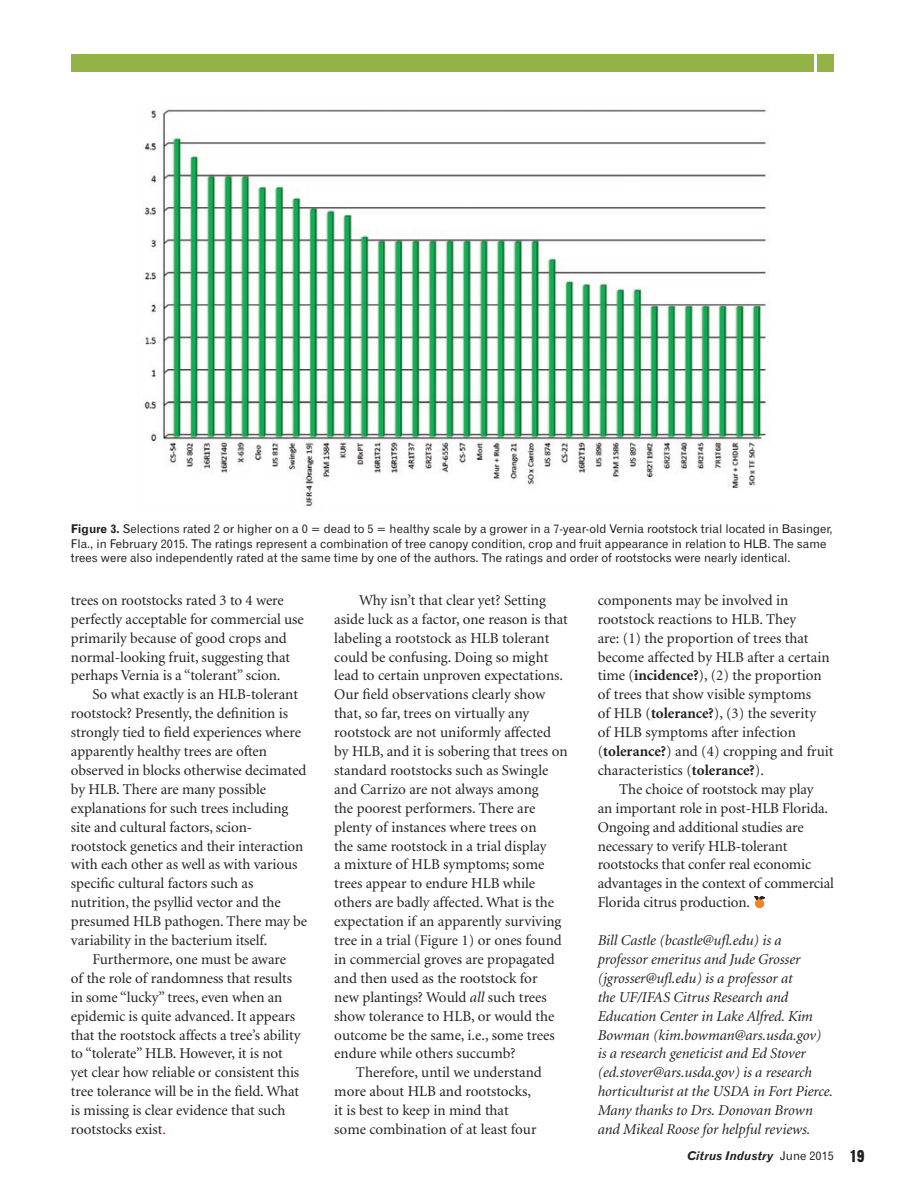
<style>
.page{position:relative;width:905px;height:1188px;background:#fff}
.page>*{position:absolute;margin:0;border:0;box-sizing:border-box;transform-origin:0 0}
.t1{font:15px/18.9px "Minion";letter-spacing:-.005em;color:#231f20}
.t2{font:italic 15px/18.9px "Minion";letter-spacing:-.005em;color:#231f20}
.t3{font:12px/14.4px "Gothic 720 BT Roman B";color:#231f20}
.t4{font:12px "Gothic 720 BT Bold Italic B";color:#231f20}
.s1{font-family:"Gothic 720 BT Bold B"}
.s2{color:#ee1d23}
.s3{font-style:italic}
.s4{font-weight:700}
.s5{font-family:"Gothic 720 BT Roman B"}
.s6{font-family:"Gothic Thirteen";font-size:16.5px}
</style>
<div class="page">
<div style="left:71px;top:54px;width:742px;height:18px;background:#94b347"></div>
<div style="left:817px;top:54px;width:17px;height:18px;background:#94b347"></div>
<img style="left:143px;top:109px;width:626px;height:398px">
<div style="left:755px;top:900px;width:8px;height:8px;background:#f58220;border-radius:50%"></div>
<div style="left:755px;top:899px;width:8px;height:9px;border:1px solid #f58220;border-radius:50%"></div>
<svg style="left:754px;top:896px;width:10px;height:4px"></svg>
<p class="t3" style="left:71px;top:522px;width:763px"><span class="s1">Figure 3.</span> Selections rated 2 or higher on a 0 = dead to 5 = healthy scale by a grower in a 7-year-old Vernia rootstock trial located in Basinger,<br>Fla., in February 2015. The ratings represent a combination of tree canopy condition, crop and fruit appearance in relation to HLB. The same trees were also independently rated at the same time by one of the authors. The ratings and order of rootstocks were nearly identical.</p>
<p class="t1" style="left:71px;top:591px;width:234px">trees on rootstocks rated 3 to 4 were perfectly acceptable for commercial use primarily because of good crops and normal-looking fruit, suggesting that perhaps Vernia is a “tolerant” scion.</p>
<p class="t1" style="left:71px;top:686px;width:238px;text-indent:22px">So what exactly is an HLB-tolerant rootstock? Presently, the definition is strongly tied to field experiences where apparently healthy trees are often observed in blocks otherwise decimated by HLB. There are many possible explanations for such trees including site and cultural factors, scion&shy;rootstock genetics and their interaction with each other as well as with various specific cultural factors such as nutrition, the psyllid vector and the presumed HLB pathogen. There may be variability in the bacterium itself.</p>
<p class="t1" style="left:71px;top:950px;width:231px;text-indent:22px">Furthermore, one must be aware of the role of randomness that results in some “lucky” trees, even when an epidemic is quite advanced. It appears that the rootstock affects a tree’s ability to “tolerate” HLB. However, it is not yet clear how reliable or consistent this tree tolerance will be in the field. What is missing is clear evidence that such rootstocks exist<span class="s2">.</span></p>
<p class="t1" style="left:359px;top:591px;width:188px">Why isn’t that clear yet? Setting</p>
<p class="t1" style="left:334px;top:610px;width:235px">aside luck as a factor, one reason is that</p>
<p class="t1" style="left:334px;top:629px;width:217px">labeling a rootstock as HLB tolerant</p>
<p class="t1" style="left:334px;top:648px;width:215px">could be confusing. Doing so might</p>
<p class="t1" style="left:334px;top:667px;width:230px">lead to certain unproven expectations.</p>
<p class="t1" style="left:334px;top:686px;width:212px">Our field observations clearly show</p>
<p class="t1" style="left:334px;top:705px;width:196px">that, so far, trees on virtually any</p>
<p class="t1" style="left:334px;top:723px;width:218px">rootstock are not uniformly affected</p>
<p class="t1" style="left:334px;top:742px;width:235px">by HLB, and it is sobering that trees on</p>
<p class="t1" style="left:334px;top:761px;width:216px">standard rootstocks such as Swingle</p>
<p class="t1" style="left:334px;top:780px;width:206px">and Carrizo are not always among</p>
<p class="t1" style="left:334px;top:799px;width:203px">the poorest performers. There are</p>
<p class="t1" style="left:334px;top:818px;width:204px">plenty of instances where trees on</p>
<p class="t1" style="left:334px;top:837px;width:214px">the same rootstock in a trial display</p>
<p class="t1" style="left:334px;top:856px;width:211px">a mixture of HLB symptoms; some</p>
<p class="t1" style="left:334px;top:875px;width:202px">trees appear to endure HLB while</p>
<p class="t1" style="left:334px;top:894px;width:221px">others are badly affected. What is the</p>
<p class="t1" style="left:334px;top:912px;width:228px">expectation if an apparently surviving</p>
<p class="t1" style="left:334px;top:931px;width:229px">tree in a trial (Figure 1) or ones found</p>
<p class="t1" style="left:334px;top:950px;width:222px">in commercial groves are propagated</p>
<p class="t1" style="left:334px;top:969px;width:205px">and then used as the rootstock for</p>
<p class="t1" style="left:334px;top:988px;width:214px">new plantings? Would <span class="s3">all</span> such trees</p>
<p class="t1" style="left:334px;top:1007px;width:221px">show tolerance to HLB, or would the</p>
<p class="t1" style="left:334px;top:1026px;width:222px">outcome be the same, i.e., some trees</p>
<p class="t1" style="left:334px;top:1045px;width:183px">endure while others succumb?</p>
<p class="t1" style="left:356px;top:1064px;width:187px">Therefore, until we understand</p>
<p class="t1" style="left:334px;top:1083px;width:198px">more about HLB and rootstocks,</p>
<p class="t1" style="left:334px;top:1101px;width:176px">it is best to keep in mind that</p>
<p class="t1" style="left:334px;top:1120px;width:204px">some combination of at least four</p>
<p class="t1" style="left:597px;top:591px;width:237px">components may be involved in rootstock reactions to HLB. They<br>are: (1) the proportion of trees that become affected by HLB after a certain time (<span class="s4">incidence?</span>), (2) the proportion of trees that show visible symptoms<br>of HLB (<span class="s4">tolerance?</span>), (3) the severity<br>of HLB symptoms after infection (<span class="s4">tolerance?</span>) and (4) cropping and fruit characteristics (<span class="s4">tolerance?</span>).</p>
<p class="t1" style="left:597px;top:780px;width:238px;text-indent:22px">The choice of rootstock may play<br>an important role in post-HLB Florida.<br>Ongoing and additional studies are necessary to verify HLB-tolerant rootstocks that confer real economic advantages in the context of commercial Florida citrus production.</p>
<p class="t2" style="left:597px;top:931px;width:237px">Bill Castle (bcastle@ufl.edu) is a professor emeritus and Jude Grosser (jgrosser@ufl.edu) is a professor at<br>the UF/IFAS Citrus Research and Education Center in Lake Alfred. Kim Bowman (kim.bowman@ars.usda.gov) is a research geneticist and Ed Stover (ed.stover@ars.usda.gov) is a research horticulturist at the USDA in Fort Pierce.<br>Many thanks to Drs. Donovan Brown and Mikeal Roose for helpful reviews.</p>
<p class="t4" style="left:687px;top:1149px;width:179px">Citrus Industry <span class="s5">June 2015</span> <span class="s6">19</span></p>
</div>
